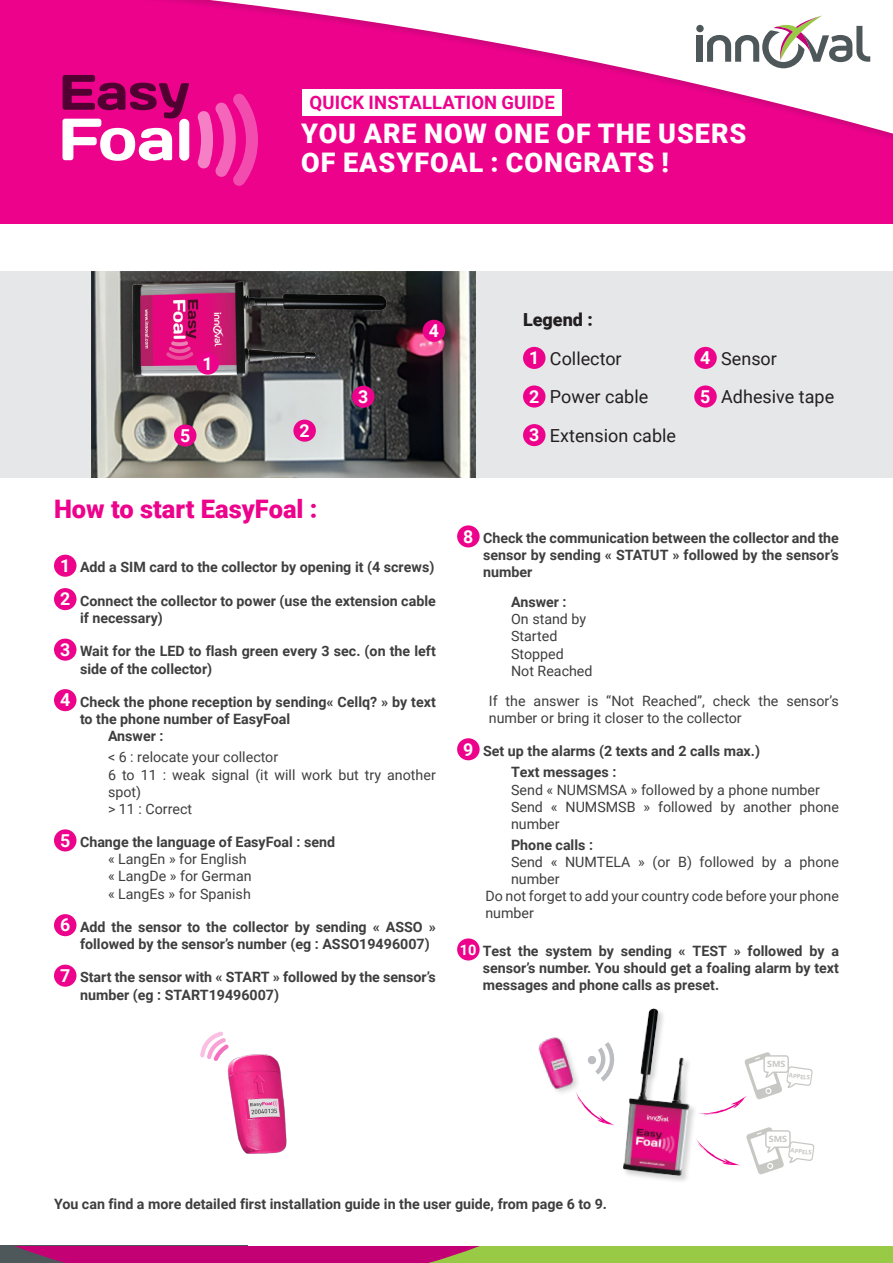
<style>
.page{position:relative;width:893px;height:1263px;background:#fff}
.page>*{position:absolute;margin:0;border:0;box-sizing:border-box;transform-origin:0 0}
.t1{font:900 27px/28.5px "Roboto";letter-spacing:.035em;color:#fff}
.t2{font:900 25.5px "Roboto";color:#ed028c}
.t3{font:700 18.45px "Roboto";letter-spacing:.01em;color:#ed028c}
.t4{font:18px/38.5px "Roboto";color:#231f20}
.t5{font:700 17.85px "Roboto";color:#fff}
.t6{font:700 14.25px/17.1px "Roboto";color:#3e3e3f}
.t7{font:14.25px/17.1px "Roboto";color:#3e3e3f}
.t8{font:700 8.25px "Microsoft Ya Hei UI";color:#c7c7c4}
.t9{font:700 5.7px "Microsoft Ya Hei UI";color:#c7c7c4}
.s1{font-size:17.85px;color:#fff}
.s2{font-weight:700;font-size:17.85px;color:#fff}
.s3{font-weight:700}
.s4{font-weight:900}
.s5{font-size:14.4px;color:#fff}
</style>
<div class="page">
<div style="left:0;top:1246px;width:893px;height:17px;background:#98ca45"></div>
<div style="left:0;top:1246px;width:247px;height:17px;background:#4e5759"></div>
<svg style="left:15px;top:1246px;width:465px;height:17px;background:#ba1071"></svg>
<div style="left:0;top:0;width:893px;height:224px;background:#ed028c"></div>
<svg style="left:197px;top:147px;width:61px;height:39px"></svg>
<svg style="left:63px;top:147px;width:126px;height:14px"></svg>
<div style="left:0;top:272px;width:893px;height:206px;background:#e6e7e9"></div>
<div style="left:523px;top:347px;width:22px;height:22px;background:#ed028c;border-radius:50%"></div>
<div style="left:523px;top:385px;width:22px;height:22px;background:#ed028c;border-radius:50%"></div>
<div style="left:523px;top:424px;width:22px;height:22px;background:#ed028c;border-radius:50%"></div>
<div style="left:694px;top:347px;width:23px;height:22px;background:#ed028c;border-radius:50%"></div>
<div style="left:694px;top:385px;width:23px;height:22px;background:#ed028c;border-radius:50%"></div>
<div style="left:54px;top:555px;width:22px;height:22px;background:#ed028c;border-radius:50%"></div>
<div style="left:54px;top:588px;width:22px;height:22px;background:#ed028c;border-radius:50%"></div>
<div style="left:54px;top:639px;width:22px;height:22px;background:#ed028c;border-radius:50%"></div>
<div style="left:54px;top:689px;width:22px;height:22px;background:#ed028c;border-radius:50%"></div>
<div style="left:54px;top:829px;width:22px;height:22px;background:#ed028c;border-radius:50%"></div>
<div style="left:54px;top:914px;width:22px;height:22px;background:#ed028c;border-radius:50%"></div>
<div style="left:54px;top:965px;width:22px;height:22px;background:#ed028c;border-radius:50%"></div>
<div style="left:457px;top:525px;width:23px;height:22px;background:#ed028c;border-radius:50%"></div>
<div style="left:457px;top:738px;width:23px;height:22px;background:#ed028c;border-radius:50%"></div>
<div style="left:457px;top:938px;width:23px;height:22px;background:#ed028c;border-radius:50%"></div>
<img style="left:226px;top:1054px;width:61px;height:100px">
<svg style="left:200px;top:1031px;width:29px;height:30px"></svg>
<svg style="left:585px;top:1108px;width:23px;height:16px"></svg>
<svg style="left:591px;top:1042px;width:17px;height:39px"></svg>
<svg style="left:720px;top:1158px;width:19px;height:7px"></svg>
<img style="left:608px;top:1008px;width:112px;height:173px">
<img style="left:538px;top:1037px;width:53px;height:71px">
<svg style="left:698px;top:1052px;width:115px;height:63px"></svg>
<svg style="left:746px;top:1127px;width:68px;height:47px"></svg>
<img style="left:92px;top:272px;width:383px;height:206px">
<img style="left:120px;top:271px;width:266px;height:149px">
<div style="left:196px;top:353px;width:23px;height:22px;background:#ed028c;border-radius:50%"></div>
<div style="left:293px;top:420px;width:23px;height:22px;background:#ed028c;border-radius:50%"></div>
<div style="left:174px;top:424px;width:22px;height:22px;background:#ed028c;border-radius:50%"></div>
<div style="left:423px;top:320px;width:22px;height:22px;background:#ed028c;border-radius:50%"></div>
<div style="left:352px;top:386px;width:23px;height:22px;background:#ed028c;border-radius:50%"></div>
<svg style="left:62px;top:0;width:831px;height:145px"></svg>
<div style="left:697px;top:35px;width:6px;height:27px;background:#4e5759"></div>
<div style="left:696px;top:25px;width:8px;height:7px;background:#4e5759;border-radius:50%"></div>
<svg style="left:707px;top:15px;width:163px;height:53px;background:#cfcfce"></svg>
<p class="t3" style="left:309px;top:89px;width:247px">QUICK INSTALLATION GUIDE</p>
<h1 class="t1" style="left:301px;top:118px;width:447px">YOU ARE NOW ONE OF THE USERS<br>OF EASYFOAL : CONGRATS !</h1>
<p class="t5" style="left:202px;top:351px;width:12px">1</p>
<p class="t5" style="left:180px;top:423px;width:12px">5</p>
<p class="t5" style="left:299px;top:418px;width:12px">2</p>
<p class="t5" style="left:358px;top:384px;width:12px">3</p>
<p class="t5" style="left:429px;top:318px;width:12px">4</p>
<h2 class="t2" style="left:54px;top:491px;width:265px">How to start EasyFoal :</h2>
<p class="t6" style="left:60px;top:558px;width:376px"><span class="s1">1</span> Add a SIM card to the collector by opening it (4 screws)</p>
<p class="t6" style="left:80px;top:592px;width:357px;text-indent:-20px"><span class="s1">2</span> Connect the collector to power (use the extension cable if necessary)</p>
<p class="t6" style="left:80px;top:642px;width:357px;text-indent:-20px"><span class="s1">3</span> Wait for the LED to flash green every 3 sec. (on the left side of the collector)</p>
<p class="t6" style="left:60px;top:693px;width:377px"><span class="s1">4</span> Check the phone reception by sending« Cellq? » by text</p>
<p class="t6" style="left:80px;top:710px;width:212px">to the phone number of EasyFoal</p>
<p class="t6" style="left:108px;top:727px;width:57px">Answer :</p>
<p class="t7" style="left:108px;top:748px;width:329px">&lt; 6 : relocate your collector<br>6 to 11 : weak signal (it will work but try another spot)<br>&gt; 11 : Correct</p>
<p class="t7" style="left:108px;top:833px;width:229px;text-indent:-48px"><span class="s2">5</span> <span class="s3">Change the language of EasyFoal : send </span>« LangEn » for English<br>« LangDe » for German<br>« LangEs » for Spanish</p>
<p class="t6" style="left:80px;top:918px;width:357px;text-indent:-20px"><span class="s1">6</span> Add the sensor to the collector by sending « ASSO » followed by the sensor’s number (eg : ASSO19496007)</p>
<p class="t6" style="left:80px;top:968px;width:357px;text-indent:-20px"><span class="s1">7</span> Start the sensor with « START » followed by the sensor’s number (eg : START19496007)</p>
<p class="t4" style="left:529px;top:300px;width:148px;text-indent:-6px"><span class="s4">Legend :<br></span><span class="s2">1</span> Collector<br><span class="s2">2</span> Power cable<br><span class="s2">3</span> Extension cable</p>
<p class="t4" style="left:700px;top:338px;width:135px"><span class="s2">4</span> Sensor<br><span class="s2">5</span> Adhesive tape</p>
<p class="t6" style="left:483px;top:529px;width:357px;text-align:justify;text-indent:-20px"><span class="s1">8</span> Check the communication between the collector and the sensor by sending « STATUT » followed by the sensor’s number</p>
<p class="t6" style="left:511px;top:593px;width:57px">Answer :</p>
<p class="t7" style="left:511px;top:610px;width:83px">On stand by<br>Started<br>Stopped<br>Not Reached</p>
<p class="t7" style="left:489px;top:691px;width:352px">If the answer is “Not Reached”, check the sensor’s number or bring it closer to the collector</p>
<p class="t6" style="left:511px;top:740px;width:250px;line-height:21.3px;text-indent:-48px"><span class="s1">9</span> Set up the alarms (2 texts and 2 calls max.)<br>Text messages :</p>
<p class="t7" style="left:511px;top:780px;width:329px">Send « NUMSMSA » followed by a phone number<br>Send « NUMSMSB » followed by another phone number</p>
<p class="t6" style="left:511px;top:836px;width:83px">Phone calls :</p>
<p class="t7" style="left:511px;top:853px;width:329px">Send « NUMTELA » (or B) followed by a phone</p>
<p class="t7" style="left:511px;top:870px;width:50px">number</p>
<p class="t7" style="left:485px;top:887px;width:355px">Do not forget to add your country code before your phone</p>
<p class="t7" style="left:485px;top:904px;width:50px">number</p>
<p class="t6" style="left:483px;top:942px;width:358px;text-align:justify;text-indent:-23px"><span class="s5">10</span> Test the system by sending « TEST » followed by a sensor’s number. You should get a foaling alarm by text messages and phone calls as preset.</p>
<p class="t8" style="left:767px;top:1058px;width:20px">SMS</p>
<p class="t9" style="left:789px;top:1071px;width:23px;rotate:8deg">APPELS</p>
<p class="t8" style="left:769px;top:1133px;width:20px">SMS</p>
<p class="t9" style="left:791px;top:1146px;width:23px;rotate:8deg">APPELS</p>
<p class="t6" style="left:54px;top:1195px;width:554px">You can find a more detailed first installation guide in the user guide, from page 6 to 9.</p>
</div>
